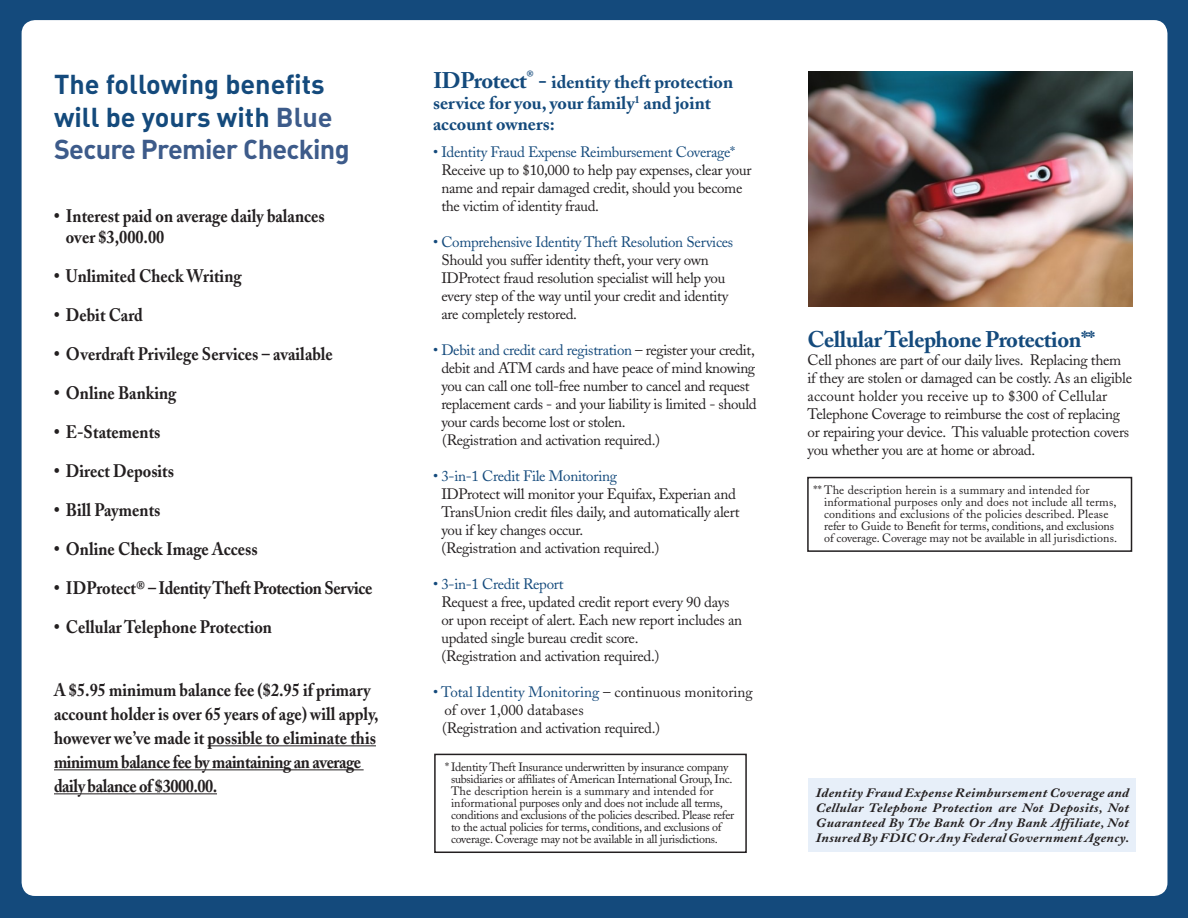
<style>
.page{position:relative;width:1188px;height:918px;background:#144a7c}
.page>*{position:absolute;margin:0;border:0;box-sizing:border-box;transform-origin:0 0}
.t1{font:27px/32.4px "DIN Bold Alternate";letter-spacing:-.025em;color:#3d5b8a}
.t2{font:27px "DIN Bold Alternate";color:#144a7c}
.t3{font:700 22.5px "Adobe Caslon";letter-spacing:-.02em;color:#144a7c}
.t4{font:700 18px/24px "Adobe Caslon";color:#231f20;scale:.9 1}
.t5{font:700 18px "Adobe Caslon";color:#144a7c}
.t6{font:700 18px "Adobe Caslon";letter-spacing:-.025em;color:#231f20;scale:.9 1}
.t7{font:15px/18px "Adobe Caslon";letter-spacing:-.02em;color:#231f20}
.t8{font:15px/18px "Adobe Caslon";color:#231f20}
.t9{font:italic 700 12.75px/15px "Adobe Caslon";letter-spacing:.025em;color:#231f20;text-align:justify;scale:1.1 1}
.t10{font:12px/12px "Adobe Caslon";letter-spacing:-.015em;color:#231f20}
.t11{font:12px/12px "Adobe Caslon";letter-spacing:.01em;color:#231f20}
.s1{color:#144a7c}
.s2{font-size:22.5px}
</style>
<div class="page">
<div style="left:22px;top:20px;width:1145px;height:876px;background:#fff;border-radius:14px"></div>
<hr style="left:208px;top:745px;width:168px;height:1px;background:#231f20">
<hr style="left:54px;top:769px;width:310px;height:1px;background:#231f20">
<hr style="left:54px;top:793px;width:163px;height:1px;background:#231f20">
<img style="left:808px;top:71px;width:324px;height:235px">
<div style="left:808px;top:778px;width:328px;height:74px;background:#e7eff9"></div>
<div style="left:434px;top:754px;width:313px;height:99px;border:2px solid #231f20"></div>
<div style="left:807px;top:477px;width:325px;height:75px;border:2px solid #231f20"></div>
<p class="t2" style="left:54px;top:67px;width:272px">The following benefits</p>
<p class="t1" style="left:54px;top:100px;width:297px"><span class="s1">will be yours with</span> Blue<br>Secure Premier Checking</p>
<p class="t4" style="left:54px;top:204px;width:302px">• Interest paid on average daily balances</p>
<p class="t4" style="left:66px;top:225px;width:111px">over $3,000.00</p>
<p class="t4" style="left:54px;top:264px;width:210px">• Unlimited Check Writing</p>
<p class="t4" style="left:54px;top:303px;width:100px">• Debit Card</p>
<p class="t4" style="left:54px;top:342px;width:311px">• Overdraft Privilege Services – available</p>
<p class="t4" style="left:54px;top:381px;width:137px">• Online Banking</p>
<p class="t4" style="left:54px;top:420px;width:120px">• E-Statements</p>
<p class="t4" style="left:54px;top:459px;width:135px">• Direct Deposits</p>
<p class="t4" style="left:54px;top:498px;width:120px">• Bill Payments</p>
<p class="t4" style="left:54px;top:537px;width:228px">• Online Check Image Access</p>
<p class="t6" style="left:54px;top:577px;width:355px">• IDProtect® – Identity Theft Protection Service</p>
<p class="t4" style="left:54px;top:615px;width:244px">• Cellular Telephone Protection</p>
<p class="t4" style="left:54px;top:678px;width:362px">A $5.95 minimum balance fee ($2.95 if primary account holder is over 65 years of age) will apply, however we’ve made it possible to eliminate this minimum balance fee by maintaining an average daily balance of $3000.00.</p>
<p class="t5" style="left:433px;top:71px;width:302px"><span class="s2">IDProtect</span><sup>®</sup> <span class="s2">-</span> identity theft protection</p>
<p class="t5" style="left:433px;top:92px;width:279px">service for you, your family<sup>1</sup> and joint</p>
<p class="t5" style="left:433px;top:113px;width:123px">account owners:</p>
<p class="t7" style="left:441px;top:143px;width:312px;text-indent:-8px"><span class="s1">• Identity Fraud Expense Reimbursement Coverage* </span>Receive up to $10,000 to help pay expenses, clear your name and repair damaged credit, should you become the victim of identity fraud.</p>
<p class="t7" style="left:441px;top:233px;width:293px;text-indent:-8px"><span class="s1">• Comprehensive Identity Theft Resolution Services </span>Should you suffer identity theft, your very own IDProtect fraud resolution specialist will help you every step of the way until your credit and identity are completely restored.</p>
<p class="t7" style="left:441px;top:341px;width:317px;text-indent:-8px"><span class="s1">• Debit and credit card registration</span> – register your credit, debit and ATM cards and have peace of mind knowing you can call one toll-free number to cancel and request replacement cards - and your liability is limited - should your cards become lost or stolen.</p>
<p class="t7" style="left:442px;top:431px;width:220px">(Registration and activation required.)</p>
<p class="t7" style="left:441px;top:467px;width:300px;text-indent:-8px"><span class="s1">• 3-in-1 Credit File Monitoring<br></span>IDProtect will monitor your Equifax, Experian and TransUnion credit files daily, and automatically alert you if key changes occur.<br>(Registration and activation required.)</p>
<p class="t7" style="left:441px;top:575px;width:302px;text-indent:-8px"><span class="s1">• 3-in-1 Credit Report<br></span>Request a free, updated credit report every 90 days or upon receipt of alert. Each new report includes an updated single bureau credit score.<br>(Registration and activation required.)</p>
<p class="t8" style="left:442px;top:683px;width:312px;text-indent:-9px"><span class="s1">• Total Identity Monitoring</span> – continuous monitoring of over 1,000 databases<br>(Registration and activation required.)</p>
<p class="t3" style="left:808px;top:326px;width:289px">Cellular Telephone Protection**</p>
<p class="t7" style="left:808px;top:351px;width:315px">Cell phones are part of our daily lives. Replacing them</p>
<p class="t7" style="left:808px;top:369px;width:326px">if they are stolen or damaged can be costly. As an eligible account holder you receive up to $300 of Cellular</p>
<p class="t7" style="left:808px;top:405px;width:314px">Telephone Coverage to reimburse the cost of replacing</p>
<p class="t7" style="left:808px;top:423px;width:323px">or repairing your device. This valuable protection covers you whether you are at home or abroad.</p>
<p class="t11" style="left:814px;top:485px;width:277px">** The description herein is a summary and intended for</p>
<p class="t11" style="left:824px;top:497px;width:295px">informational purposes only and does not include all terms, conditions and exclusions of the policies described. Please refer to Guide to Benefit for terms, conditions, and exclusions of coverage. Coverage may not be available in all jurisdictions.</p>
<p class="t10" style="left:451px;top:761px;width:283px;text-indent:-6px">* Identity Theft Insurance underwritten by insurance company subsidiaries or affiliates of American International Group, Inc.<br>The description herein is a summary and intended for</p>
<p class="t10" style="left:451px;top:797px;width:285px">informational purposes only and does not include all terms, conditions and exclusions of the policies described. Please refer to the actual policies for terms, conditions, and exclusions of coverage. Coverage may not be available in all jurisdictions.</p>
<p class="t9" style="left:816px;top:786px;width:286px">Identity Fraud Expense Reimbursement Coverage and Cellular Telephone Protection are Not Deposits, Not Guaranteed By The Bank Or Any Bank Affiliate, Not</p>
<p class="t9" style="left:816px;top:831px;width:287px">Insured By FDIC Or Any Federal Government Agency.</p>
</div>
